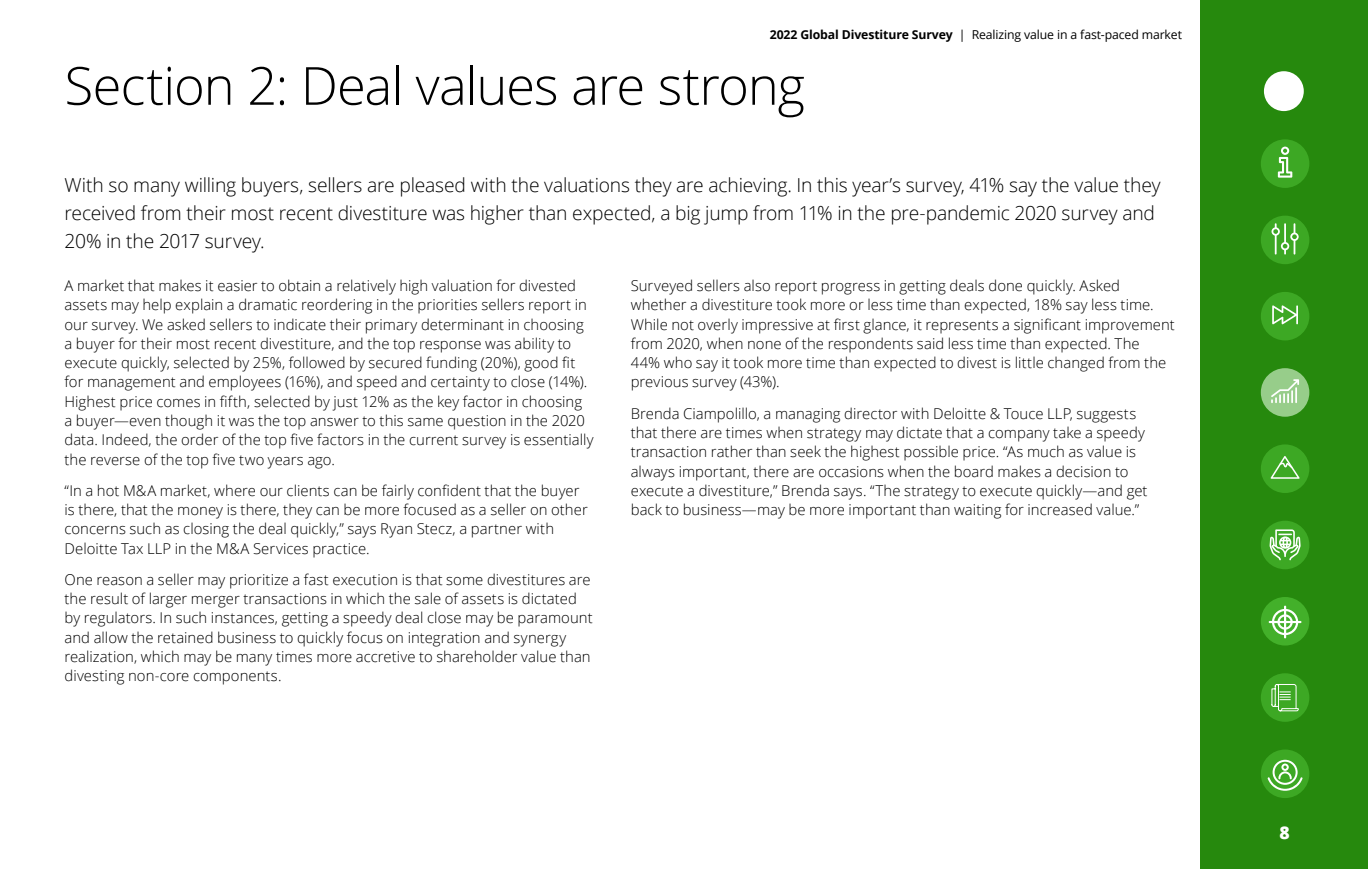
<style>
.page{position:relative;width:1368px;height:869px;background:#fff}
.page>*{position:absolute;margin:0;border:0;box-sizing:border-box;transform-origin:0 0}
.MAIN_HEADING{font:300 52.5px "Open Sans";letter-spacing:-.02em;color:#000}
.Introduction__11_16p{font:300 19.25px/28px "Open Sans";letter-spacing:-.01em;color:#000}
.t1{font:800 17.5px "Open Sans";color:#fff}
.Body_copy__12_18pt{font:300 14.88px/19.2px "Open Sans";letter-spacing:.005em;color:#000}
.t2{font:12.25px "Open Sans";letter-spacing:-.01em;color:#000}
.s1{font-weight:700}
</style>
<div class="page">
<div style="left:1200px;top:0;width:167px;height:868px;background:#26890d"></div>
<div style="left:1263px;top:71px;width:40px;height:40px;background:#fff;border-radius:50%"></div>
<div style="left:1260px;top:673px;width:49px;height:48px;background:#3da824;border-radius:50%"></div>
<svg style="left:1271px;top:684px;width:27px;height:27px"></svg>
<svg style="left:1260px;top:749px;width:49px;height:48px"></svg>
<svg style="left:1267px;top:759px;width:35px;height:31px"></svg>
<div style="left:1260px;top:139px;width:49px;height:49px;background:#3da824;border-radius:50%"></div>
<svg style="left:1277px;top:146px;width:14px;height:31px"></svg>
<div style="left:1260px;top:292px;width:49px;height:48px;background:#3da824;border-radius:50%"></div>
<svg style="left:1272px;top:305px;width:25px;height:19px"></svg>
<div style="left:1260px;top:368px;width:49px;height:48px;background:#97cd8a;border-radius:50%"></div>
<svg style="left:1271px;top:379px;width:27px;height:24px"></svg>
<svg style="left:1260px;top:444px;width:49px;height:49px"></svg>
<svg style="left:1270px;top:456px;width:29px;height:22px"></svg>
<svg style="left:1260px;top:520px;width:49px;height:49px"></svg>
<svg style="left:1269px;top:529px;width:31px;height:31px"></svg>
<div style="left:1260px;top:215px;width:49px;height:49px;background:#3da824;border-radius:50%"></div>
<svg style="left:1271px;top:223px;width:27px;height:31px"></svg>
<hr style="left:1283px;top:223px;width:2px;height:20px;background:#fff">
<div style="left:1260px;top:596px;width:49px;height:49px;background:#43b02a;border-radius:50%"></div>
<svg style="left:1268px;top:605px;width:33px;height:33px"></svg>
<p class="t2" style="left:769px;top:26px;width:413px"><span class="s1">2022 Global Divestiture Survey</span> | Realizing value in a fast-paced market</p>
<p class="MAIN_HEADING" style="left:64px;top:50px;width:741px">Section 2: Deal values are strong</p>
<p class="Introduction__11_16p" style="left:64px;top:170px;width:1097px">With so many willing buyers, sellers are pleased with the valuations they are achieving. In this year’s survey, 41% say the value they received from their most recent divestiture was higher than expected, a big jump from 11% in the pre-pandemic 2020 survey and<br>20% in the 2017 survey.</p>
<p class="Body_copy__12_18pt" style="left:64px;top:275px;width:530px">A market that makes it easier to obtain a relatively high valuation for divested assets may help explain a dramatic reordering in the priorities sellers report in our survey. We asked sellers to indicate their primary determinant in choosing a buyer for their most recent divestiture, and the top response was ability to execute quickly, selected by 25%, followed by secured funding (20%), good fit for management and employees (16%), and speed and certainty to close (14%).<br>Highest price comes in fifth, selected by just 12% as the key factor in choosing a buyer—even though it was the top answer to this same question in the 2020 data. Indeed, the order of the top five factors in the current survey is essentially the reverse of the top five two years ago.</p>
<p class="Body_copy__12_18pt" style="left:64px;top:480px;width:524px">“In a hot M&amp;A market, where our clients can be fairly confident that the buyer is there, that the money is there, they can be more focused as a seller on other concerns such as closing the deal quickly,” says Ryan Stecz, a partner with Deloitte Tax LLP in the M&amp;A Services practice.</p>
<p class="Body_copy__12_18pt" style="left:64px;top:569px;width:529px">One reason a seller may prioritize a fast execution is that some divestitures are the result of larger merger transactions in which the sale of assets is dictated by regulators. In such instances, getting a speedy deal close may be paramount and allow the retained business to quickly focus on integration and synergy realization, which may be many times more accretive to shareholder value than divesting non-core components.</p>
<p class="Body_copy__12_18pt" style="left:630px;top:275px;width:545px">Surveyed sellers also report progress in getting deals done quickly. Asked whether a divestiture took more or less time than expected, 18% say less time While not overly impressive at first glance, it represents a significant improvement from 2020, when none of the respondents said less time than expected The<br>44% who say it took more time than expected to divest is little changed from the previous survey (43%)</p>
<p class="Body_copy__12_18pt" style="left:630px;top:403px;width:518px">Brenda Ciampolillo, a managing director with Deloitte &amp; Touce LLP, suggests that there are times when strategy may dictate that a company take a speedy transaction rather than seek the highest possible price “As much as value is always important, there are occasions when the board makes a decision to execute a divestiture,” Brenda says. “The strategy to execute quickly—and get back to business—may be more important than waiting for increased value ”</p>
<p class="t1" style="left:1278px;top:819px;width:12px">8</p>
</div>
